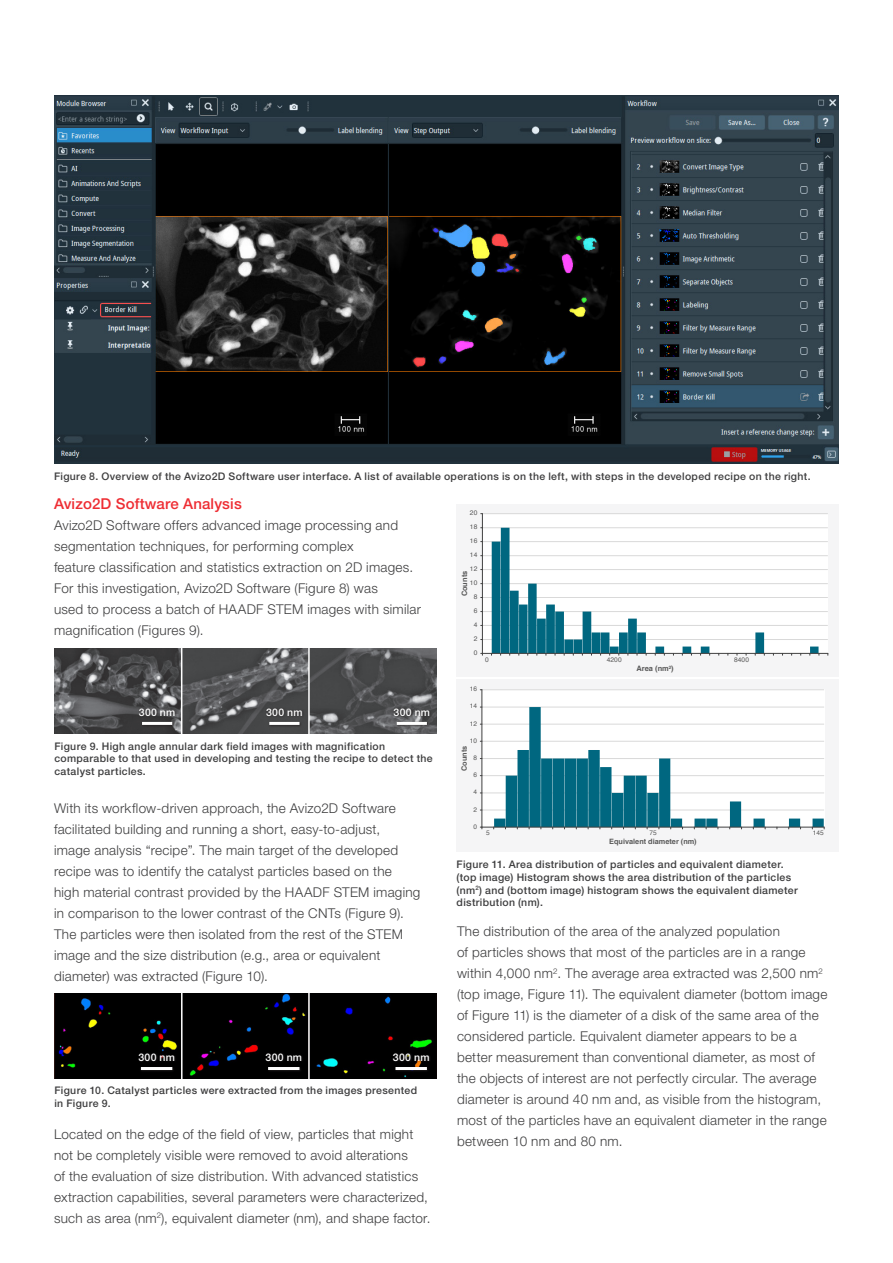
<style>
.page{position:relative;width:893px;height:1263px;background:#fff}
.page>*{position:absolute;margin:0;border:0;box-sizing:border-box;transform-origin:0 0}
.t1{font:500 15px "Helvetica Neue LTW1 G";letter-spacing:.01em;color:#ee2d33}
.t2{font:300 13.5px/21px "Helvetica Neue LTW1 G";letter-spacing:.02em;color:#3e3e3f}
.t3{font:500 10.5px/12.6px "Helvetica Neue LTW1 G";letter-spacing:.03em;color:#3e3e3f}
.t4{font:500 10.5px "Helvetica Neue LTW1 G";letter-spacing:.03em;color:#fff}
.t5{font:700 7.5px "Helvetica";color:#595959}
.t6{font:700 7.35px "Helvetica";color:#595959}
.t7{font:6.6px "Helvetica";letter-spacing:.005em;color:#595959}
.t8{font:6.45px "Helvetica";letter-spacing:.005em;color:#595959}
</style>
<div class="page">
<img style="left:54px;top:96px;width:785px;height:367px">
<div style="left:457px;top:504px;width:382px;height:173px;background:#f5f5f6"></div>
<div style="left:482px;top:514px;width:346px;height:139px;background:#fff"></div>
<hr style="left:482px;top:639px;width:346px;height:1px;background:#d9d9d9">
<hr style="left:482px;top:625px;width:346px;height:1px;background:#d9d9d9">
<hr style="left:482px;top:611px;width:346px;height:1px;background:#d9d9d9">
<hr style="left:482px;top:597px;width:346px;height:1px;background:#d9d9d9">
<hr style="left:482px;top:583px;width:346px;height:1px;background:#d9d9d9">
<hr style="left:482px;top:569px;width:346px;height:1px;background:#d9d9d9">
<hr style="left:482px;top:555px;width:346px;height:1px;background:#d9d9d9">
<hr style="left:482px;top:541px;width:346px;height:1px;background:#d9d9d9">
<hr style="left:482px;top:527px;width:346px;height:1px;background:#d9d9d9">
<hr style="left:482px;top:513px;width:346px;height:1px;background:#d9d9d9">
<hr style="left:482px;top:514px;width:1px;height:139px;background:#404040">
<hr style="left:482px;top:653px;width:346px;height:1px;background:#404040">
<svg style="left:491px;top:528px;width:329px;height:127px"></svg>
<div style="left:457px;top:679px;width:382px;height:173px;background:#f5f5f6"></div>
<div style="left:482px;top:690px;width:342px;height:137px;background:#fff"></div>
<hr style="left:482px;top:810px;width:342px;height:1px;background:#d9d9d9">
<hr style="left:482px;top:793px;width:342px;height:1px;background:#d9d9d9">
<hr style="left:482px;top:775px;width:342px;height:1px;background:#d9d9d9">
<hr style="left:482px;top:758px;width:342px;height:1px;background:#d9d9d9">
<hr style="left:482px;top:741px;width:342px;height:1px;background:#d9d9d9">
<hr style="left:482px;top:724px;width:342px;height:1px;background:#d9d9d9">
<hr style="left:482px;top:707px;width:342px;height:1px;background:#d9d9d9">
<hr style="left:482px;top:689px;width:342px;height:1px;background:#d9d9d9">
<hr style="left:481px;top:690px;width:1px;height:137px;background:#404040">
<hr style="left:482px;top:827px;width:342px;height:1px;background:#404040">
<svg style="left:493px;top:707px;width:332px;height:122px"></svg>
<img style="left:54px;top:649px;width:382px;height:84px">
<div style="left:138px;top:707px;width:39px;height:11px;background:#231f20;opacity:.75"></div>
<div style="left:141px;top:721px;width:34px;height:6px;background:#231f20;opacity:.75"></div>
<hr style="left:142px;top:722px;width:30px;height:3px;background:#fff">
<div style="left:265px;top:707px;width:40px;height:11px;background:#3d3d3e"></div>
<div style="left:268px;top:721px;width:34px;height:6px;background:#231f20;opacity:.75"></div>
<hr style="left:269px;top:722px;width:30px;height:3px;background:#fff">
<div style="left:393px;top:707px;width:39px;height:11px;background:#231f20;opacity:.75"></div>
<div style="left:395px;top:721px;width:34px;height:6px;background:#231f20;opacity:.75"></div>
<hr style="left:397px;top:722px;width:30px;height:3px;background:#fff">
<hr style="left:181px;top:648px;width:1px;height:87px;background:#fff">
<hr style="left:308px;top:648px;width:2px;height:87px;background:#fff">
<img style="left:54px;top:993px;width:382px;height:85px">
<div style="left:158px;top:1069px;width:14px;height:6px;background:#000"></div>
<div style="left:287px;top:1069px;width:13px;height:7px;background:#000"></div>
<div style="left:414px;top:1070px;width:21px;height:6px;background:#000"></div>
<div style="left:137px;top:1052px;width:40px;height:11px;background:#080707"></div>
<div style="left:140px;top:1066px;width:35px;height:6px;background:#231f20;opacity:.75"></div>
<hr style="left:141px;top:1067px;width:31px;height:3px;background:#fff">
<div style="left:265px;top:1052px;width:39px;height:11px;background:#080707"></div>
<div style="left:267px;top:1066px;width:35px;height:6px;background:#231f20;opacity:.75"></div>
<hr style="left:268px;top:1067px;width:31px;height:3px;background:#fff">
<div style="left:392px;top:1052px;width:39px;height:11px;background:#090808"></div>
<div style="left:394px;top:1066px;width:35px;height:6px;background:#231f20;opacity:.75"></div>
<hr style="left:395px;top:1067px;width:32px;height:3px;background:#fff">
<hr style="left:181px;top:993px;width:2px;height:87px;background:#fff">
<hr style="left:308px;top:992px;width:2px;height:87px;background:#fff">
<p class="t3" style="left:54px;top:470px;width:758px">Figure 8. Overview of the Avizo2D Software user interface. A list of available operations is on the left, with steps in the developed recipe on the right.</p>
<p class="t1" style="left:54px;top:494px;width:189px">Avizo2D Software Analysis</p>
<p class="t2" style="left:54px;top:514px;width:369px">Avizo2D Software offers advanced image processing and segmentation techniques, for performing complex<br>feature classification and statistics extraction on 2D images.<br>For this investigation, Avizo2D Software (Figure 8) was<br>used to process a batch of HAADF STEM images with similar magnification (Figures 9).</p>
<p class="t4" style="left:139px;top:705px;width:38px">300 nm</p>
<p class="t4" style="left:266px;top:705px;width:38px">300 nm</p>
<p class="t4" style="left:394px;top:705px;width:38px">300 nm</p>
<p class="t3" style="left:54px;top:739px;width:380px">Figure 9. High angle annular dark field images with magnification comparable to that used in developing and testing the recipe to detect the catalyst particles.</p>
<p class="t2" style="left:54px;top:798px;width:368px">With its workflow-driven approach, the Avizo2D Software facilitated building and running a short, easy-to-adjust,<br>image analysis “recipe”. The main target of the developed recipe was to identify the catalyst particles based on the high material contrast provided by the HAADF STEM imaging in comparison to the lower contrast of the CNTs (Figure 9).<br>The particles were then isolated from the rest of the STEM image and the size distribution (e.g., area or equivalent diameter) was extracted (Figure 10).</p>
<p class="t4" style="left:138px;top:1050px;width:38px">300 nm</p>
<p class="t4" style="left:266px;top:1050px;width:38px">300 nm</p>
<p class="t4" style="left:393px;top:1050px;width:38px">300 nm</p>
<p class="t3" style="left:54px;top:1084px;width:364px">Figure 10. Catalyst particles were extracted from the images presented in Figure 9.</p>
<p class="t2" style="left:54px;top:1123px;width:378px">Located on the edge of the field of view, particles that might not be completely visible were removed to avoid alterations<br>of the evaluation of size distribution. With advanced statistics extraction capabilities, several parameters were characterized, such as area (nm<sup>2</sup>), equivalent diameter (nm), and shape factor.</p>
<p class="t7" style="left:470px;top:508px;width:9px">20</p>
<p class="t7" style="left:470px;top:522px;width:9px">18</p>
<p class="t7" style="left:470px;top:536px;width:9px">16</p>
<p class="t7" style="left:470px;top:550px;width:9px">14</p>
<p class="t7" style="left:470px;top:564px;width:9px">12</p>
<p class="t5" style="left:458px;top:596px;width:27px;rotate:-90deg">Counts</p>
<p class="t7" style="left:470px;top:578px;width:9px">10</p>
<p class="t7" style="left:474px;top:592px;width:5px">8</p>
<p class="t7" style="left:474px;top:606px;width:5px">6</p>
<p class="t7" style="left:474px;top:620px;width:5px">4</p>
<p class="t7" style="left:474px;top:633px;width:5px">2</p>
<p class="t7" style="left:474px;top:648px;width:5px">0</p>
<p class="t8" style="left:470px;top:684px;width:9px">16</p>
<p class="t8" style="left:470px;top:701px;width:9px">14</p>
<p class="t8" style="left:470px;top:718px;width:9px">12</p>
<p class="t8" style="left:470px;top:736px;width:9px">10</p>
<p class="t6" style="left:458px;top:771px;width:27px;rotate:-90deg">Counts</p>
<p class="t8" style="left:473px;top:753px;width:5px">8</p>
<p class="t8" style="left:473px;top:770px;width:5px">6</p>
<p class="t8" style="left:473px;top:787px;width:5px">4</p>
<p class="t8" style="left:473px;top:804px;width:5px">2</p>
<p class="t8" style="left:473px;top:821px;width:5px">0</p>
<p class="t7" style="left:485px;top:654px;width:5px">0</p>
<p class="t7" style="left:607px;top:654px;width:16px">4200</p>
<p class="t7" style="left:734px;top:654px;width:16px">8400</p>
<p class="t5" style="left:636px;top:662px;width:39px">Area (nm<sup>2</sup>)</p>
<p class="t8" style="left:486px;top:828px;width:5px">5</p>
<p class="t8" style="left:649px;top:828px;width:9px">75</p>
<p class="t8" style="left:813px;top:828px;width:12px">145</p>
<p class="t6" style="left:609px;top:835px;width:89px">Equivalent diameter (nm)</p>
<p class="t3" style="left:457px;top:858px;width:343px">Figure 11. Area distribution of particles and equivalent diameter. (top image) Histogram shows the area distribution of the particles (nm<sup>2</sup>) and (bottom image) histogram shows the equivalent diameter distribution (nm).</p>
<p class="t2" style="left:457px;top:921px;width:372px">The distribution of the area of the analyzed population<br>of particles shows that most of the particles are in a range within 4,000 nm<sup>2</sup>. The average area extracted was 2,500 nm<sup>2 </sup>(top image, Figure 11). The equivalent diameter (bottom image of Figure 11) is the diameter of a disk of the same area of the considered particle. Equivalent diameter appears to be a better measurement than conventional diameter, as most of the objects of interest are not perfectly circular. The average diameter is around 40 nm and, as visible from the histogram, most of the particles have an equivalent diameter in the range between 10 nm and 80 nm.</p>
</div>
